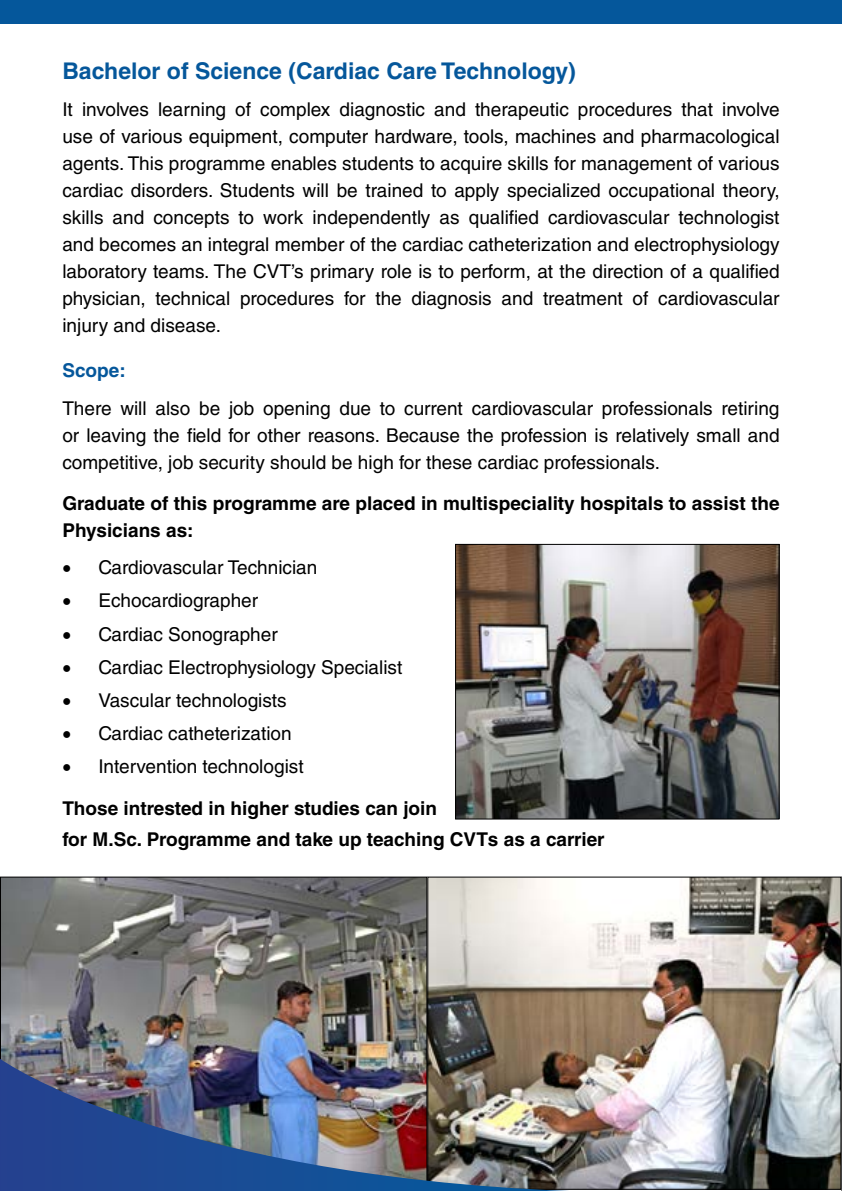
<style>
.page{position:relative;width:842px;height:1191px;background:#fff}
.page>*{position:absolute;margin:0;border:0;box-sizing:border-box;transform-origin:0 0}
.t1{font:700 23px "Helvetica LT Std";color:#05579b}
.t2{font:19px/27px "Helvetica LT Std";color:#000;text-align:justify}
.t3{font:700 19px/27px "Helvetica LT Std";color:#000}
.t4{font:700 19px "Helvetica LT Std";color:#05579b}
.s1{font-weight:400}
</style>
<div class="page">
<img style="left:457px;top:546px;width:321px;height:271px">
<div style="left:455px;top:544px;width:325px;height:275px;border:1px solid #000"></div>
<img style="left:2px;top:878px;width:423px;height:180px">
<img style="left:429px;top:878px;width:410px;height:309px">
<img style="left:0;top:1058px;width:569px;height:133px">
<svg style="left:841px;top:876px;width:1px;height:315px"></svg>
<div style="left:0;top:0;width:842px;height:24px;background:#05579b"></div>
<p class="t1" style="left:62px;top:57px;width:515px">Bachelor of Science (Cardiac Care Technology)</p>
<p class="t2" style="left:62px;top:96px;width:719px">It involves learning of complex diagnostic and therapeutic procedures that involve use of various equipment, computer hardware, tools, machines and pharmacological agents. This programme enables students to acquire skills for management of various cardiac disorders. Students will be trained to apply specialized occupational theory, skills and concepts to work independently as qualified cardiovascular technologist and becomes an integral member of the cardiac catheterization and electrophysiology laboratory teams. The CVT’s primary role is to perform, at the direction of a qualified physician, technical procedures for the diagnosis and treatment of cardiovascular injury and disease.</p>
<p class="t4" style="left:62px;top:359px;width:65px">Scope:</p>
<p class="t2" style="left:62px;top:394px;width:719px">There will also be job opening due to current cardiovascular professionals retiring or leaving the field for other reasons. Because the profession is relatively small and competitive, job security should be high for these cardiac professionals.</p>
<p class="t3" style="left:62px;top:489px;width:719px">Graduate of this programme are placed in multispeciality hospitals to assist the<br>Physicians as:</p>
<p class="t2" style="left:62px;top:554px;width:256px">• Cardiovascular Technician</p>
<p class="t2" style="left:62px;top:587px;width:197px">• Echocardiographer</p>
<p class="t2" style="left:62px;top:620px;width:217px">• Cardiac Sonographer</p>
<p class="t2" style="left:62px;top:653px;width:342px">• Cardiac Electrophysiology Specialist</p>
<p class="t2" style="left:62px;top:687px;width:226px">• Vascular technologists</p>
<p class="t2" style="left:62px;top:720px;width:231px">• Cardiac catheterization</p>
<p class="t3" style="left:62px;top:746px;width:376px;line-height:41.2px">• <span class="s1">Intervention technologist<br></span>Those intrested in higher studies can join</p>
<p class="t3" style="left:62px;top:825px;width:544px">for M.Sc. Programme and take up teaching CVTs as a carrier</p>
</div>
